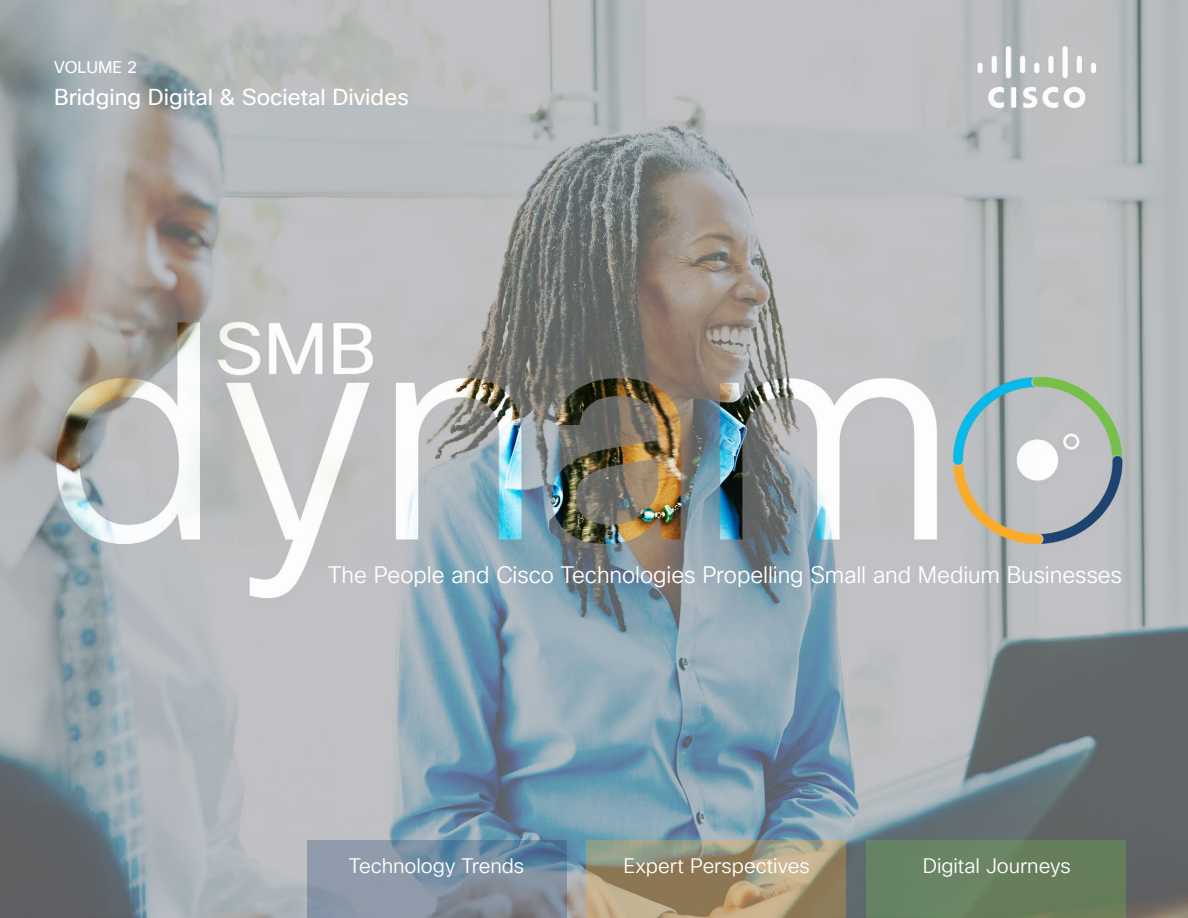
<style>
.page{position:relative;width:1188px;height:918px;background:#fff}
.page>*{position:absolute;margin:0;border:0;box-sizing:border-box;transform-origin:0 0}
.t1{font:23.25px "Cisco Sans TT Light";letter-spacing:-.005em;color:#fff}
.t2{font:22.5px "Cisco Sans TT";color:#fff}
.t3{font:20.55px "Cisco Sans TT Light";letter-spacing:-.005em;color:#fff}
.t4{font:16.5px "Cisco Sans TT";color:#fff}
</style>
<div class="page">
<img style="left:0;top:0;width:1188px;height:918px">
<svg style="left:307px;top:840px;width:259px;height:78px;background:#7f8fa1"></svg>
<div style="left:866px;top:840px;width:260px;height:78px;background:#65805d"></div>
<svg style="left:586px;top:840px;width:260px;height:78px;background:#a29373"></svg>
<p class="t4" style="left:54px;top:57px;width:84px">VOLUME 2</p>
<p class="t2" style="left:54px;top:82px;width:356px">Bridging Digital &amp; Societal Divides</p>
<p class="t1" style="left:328px;top:560px;width:796px">The People and Cisco Technologies Propelling Small and Medium Businesses</p>
<p class="t3" style="left:349px;top:852px;width:177px">Technology Trends</p>
<p class="t3" style="left:623px;top:852px;width:188px">Expert Perspectives</p>
<p class="t3" style="left:923px;top:852px;width:149px">Digital Journeys</p>
</div>
